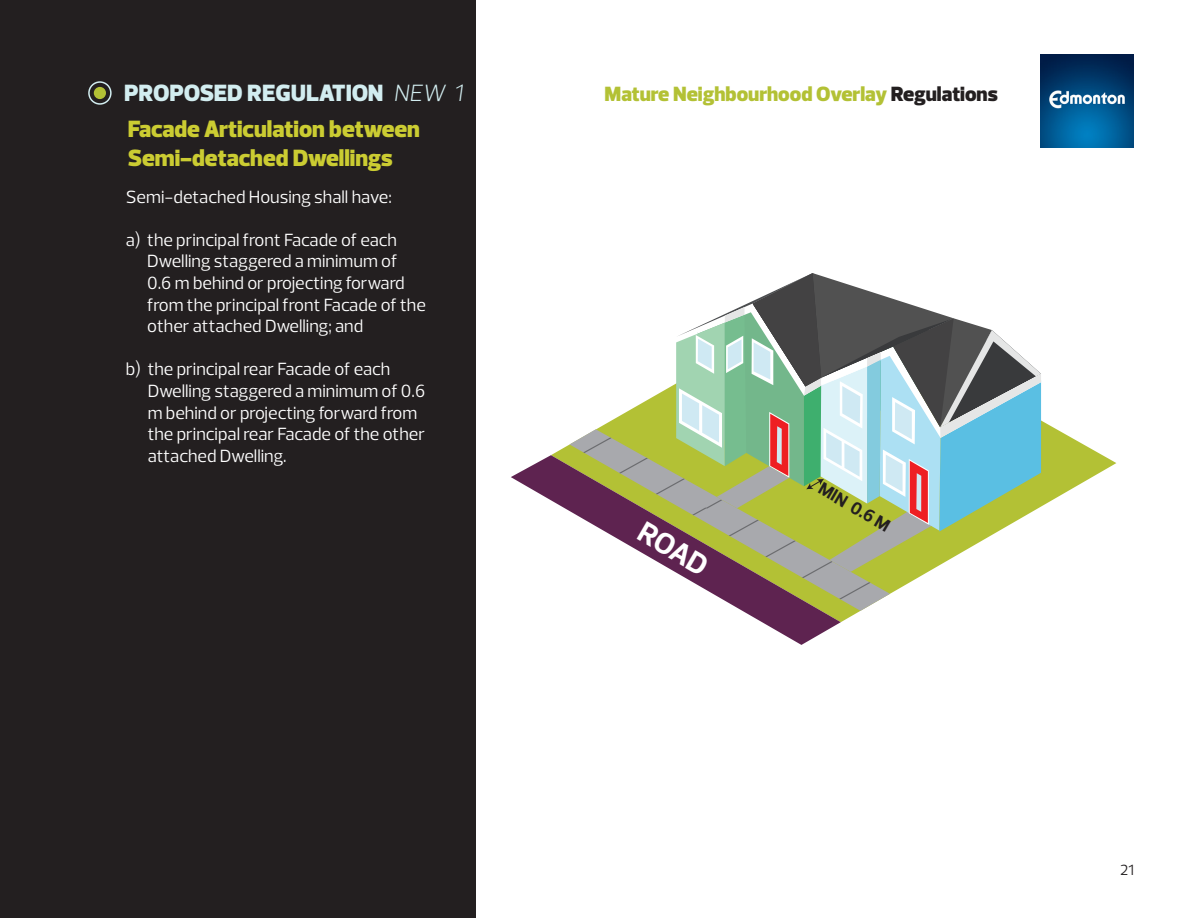
<style>
.page{position:relative;width:1188px;height:918px;background:#fff}
.page>*{position:absolute;margin:0;border:0;box-sizing:border-box;transform-origin:0 0}
.t1{font:700 30px "Prelo";color:#fff}
.t2{font:900 24px/28.8px "Prelo";color:#cbcc32}
.t3{font:900 24px "Prelo";color:#d2edf0}
.t4{font:900 21px "Prelo";color:#b3c135}
.t5{font:18px/21.6px "Prelo";color:#fff}
.t6{font:700 18px "Prelo";color:#231f20}
.t7{font:15px "Prelo";color:#231f20}
.s1{font-weight:300;font-style:italic}
.s2{color:#231f20}
</style>
<div class="page">
<div style="left:0;top:0;width:475px;height:918px;background:#231f20"></div>
<img style="left:1040px;top:54px;width:94px;height:94px">
<div style="left:88px;top:81px;width:24px;height:24px;border:2px solid #d2edf0;border-radius:50%"></div>
<div style="left:94px;top:87px;width:12px;height:12px;background:#b3c135;border-radius:50%"></div>
<svg style="left:551px;top:383px;width:565px;height:239px"></svg>
<svg style="left:511px;top:455px;width:330px;height:190px"></svg>
<svg style="left:570px;top:429px;width:320px;height:182px"></svg>
<svg style="left:676px;top:273px;width:366px;height:299px"></svg>
<p class="t3" style="left:124px;top:78px;width:340px">PROPOSED REGULATION <span class="s1">NEW 1</span></p>
<p class="t4" style="left:605px;top:81px;width:395px">Mature Neighbourhood Overlay <span class="s2">Regulations</span></p>
<p class="t2" style="left:128px;top:114px;width:294px">Facade Articulation between<br>Semi-detached Dwellings</p>
<p class="t5" style="left:126px;top:186px;width:268px">Semi-detached Housing shall have:</p>
<p class="t5" style="left:147px;top:229px;width:280px;text-indent:-22px">a) the principal front Facade of each Dwelling staggered a minimum of 0.6 m behind or projecting forward from the principal front Facade of the other attached Dwelling; and</p>
<p class="t5" style="left:148px;top:359px;width:279px;text-indent:-22px">b) the principal rear Facade of each<br>Dwelling staggered a minimum of 0.6 m behind or projecting forward from the principal rear Facade of the other attached Dwelling.</p>
<p class="t1" style="left:650px;top:514px;width:77px;rotate:30deg">ROAD</p>
<p class="t6" style="left:826px;top:478px;width:81px;rotate:30deg">MIN 0.6 M</p>
<p class="t7" style="left:1120px;top:861px;width:15px">21</p>
</div>
